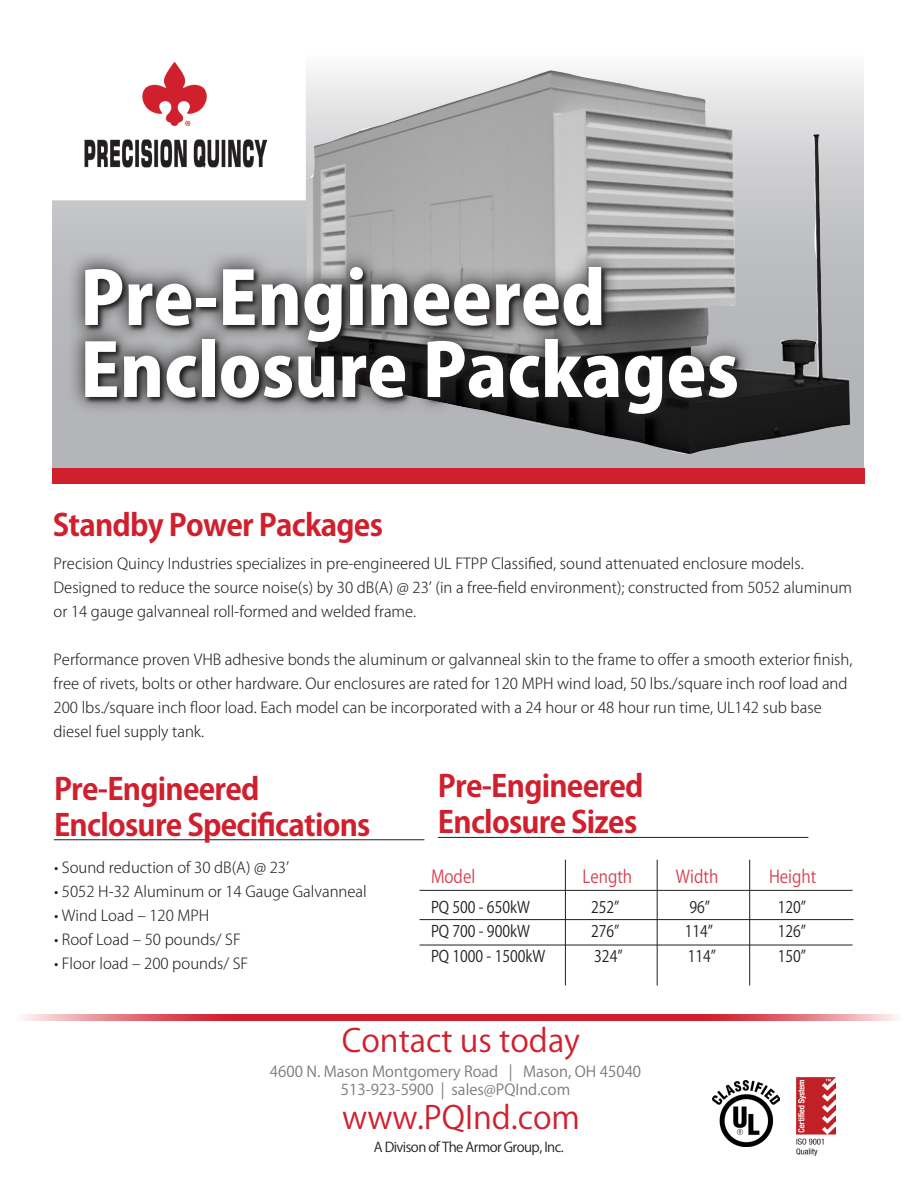
<style>
.page{position:relative;width:918px;height:1188px;background:#fff}
.page>*{position:absolute;margin:0;border:0;box-sizing:border-box;transform-origin:0 0}
.t1{font:800 72px "Koz Go Pro";color:#fff}
.t2{font:31.5px "Koz Go Pro";color:#d0202e}
.t3{font:700 30px "Koz Go Pro";letter-spacing:-.025em;color:#d0202e}
.t4{font:17.7px "Koz Go Pro";color:#d64050;scale:.88 1}
.t5{font:15.9px "Koz Go Pro";color:#231f20;scale:.88 1}
.t6{font:300 15px/24px "Koz Go Pro";color:#231f20}
.t7{font:15px "Koz Go Pro";color:#787a7d}
.t8{font:13.5px "Koz Go Pro";letter-spacing:-.04em;color:#231f20}
</style>
<div class="page">
<svg style="left:53px;top:71px;width:811px;height:398px;background:#bbb9bc"></svg>
<svg style="left:23px;top:1014px;width:446px;height:6px;background:#d84a55"></svg>
<svg style="left:469px;top:1014px;width:427px;height:6px;background:#d84954"></svg>
<img style="left:797px;top:1077px;width:38px;height:78px">
<div style="left:53px;top:469px;width:812px;height:15px;background:#d0202e"></div>
<div style="left:51px;top:52px;width:255px;height:148px;background:#fff"></div>
<img style="left:84px;top:63px;width:182px;height:105px">
<hr style="left:54px;top:839px;width:370px;height:1px;background:#231f20">
<img style="left:713px;top:1080px;width:66px;height:67px">
<img style="left:307px;top:70px;width:543px;height:384px">
<div style="left:66px;top:249px;width:689px;height:183px;background:#231f20;opacity:.73"></div>
<hr style="left:420px;top:890px;width:433px;height:1px;background:#231f20">
<hr style="left:420px;top:919px;width:434px;height:1px;background:#231f20">
<hr style="left:420px;top:945px;width:433px;height:1px;background:#231f20">
<hr style="left:565px;top:860px;width:1px;height:126px;background:#231f20">
<hr style="left:657px;top:860px;width:1px;height:126px;background:#231f20">
<hr style="left:749px;top:860px;width:1px;height:126px;background:#231f20">
<hr style="left:438px;top:837px;width:370px;height:1px;background:#231f20">
<p class="t1" style="left:80px;top:252px;width:527px">Pre-Engineered</p>
<p class="t1" style="left:80px;top:324px;width:660px">Enclosure Packages</p>
<p class="t3" style="left:53px;top:506px;width:332px">Standby Power Packages</p>
<p class="t6" style="left:54px;top:552px;width:752px">Precision Quincy Industries specializes in pre-engineered UL FTPP Classified, sound attenuated enclosure models.</p>
<p class="t6" style="left:54px;top:576px;width:800px">Designed to reduce the source noise(s) by 30 dB(A) @ 23’ (in a free-field environment); constructed from 5052 aluminum</p>
<p class="t6" style="left:54px;top:600px;width:364px">or 14 gauge galvanneal roll-formed and welded frame.</p>
<p class="t6" style="left:54px;top:648px;width:800px">Performance proven VHB adhesive bonds the aluminum or galvanneal skin to the frame to offer a smooth exterior finish, free of rivets, bolts or other hardware. Our enclosures are rated for 120 MPH wind load, 50 lbs./square inch roof load and 200 lbs./square inch floor load. Each model can be incorporated with a 24 hour or 48 hour run time, UL142 sub base diesel fuel supply tank.</p>
<p class="t3" style="left:54px;top:769px;width:207px">Pre-Engineered</p>
<p class="t3" style="left:54px;top:805px;width:318px">Enclosure Specifications</p>
<p class="t6" style="left:54px;top:855px;width:237px">• Sound reduction of 30 dB(A) @ 23’</p>
<p class="t6" style="left:54px;top:879px;width:314px">• 5052 H-32 Aluminum or 14 Gauge Galvanneal</p>
<p class="t6" style="left:54px;top:903px;width:157px">• Wind Load – 120 MPH</p>
<p class="t6" style="left:54px;top:927px;width:188px">• Roof Load – 50 pounds/ SF</p>
<p class="t6" style="left:54px;top:951px;width:196px">• Floor load – 200 pounds/ SF</p>
<p class="t3" style="left:438px;top:767px;width:207px">Pre-Engineered</p>
<p class="t3" style="left:438px;top:803px;width:201px">Enclosure Sizes</p>
<p class="t4" style="left:431px;top:865px;width:52px">Model</p>
<p class="t4" style="left:582px;top:865px;width:58px">Length</p>
<p class="t4" style="left:676px;top:865px;width:50px">Width</p>
<p class="t4" style="left:769px;top:865px;width:55px">Height</p>
<p class="t5" style="left:431px;top:897px;width:114px">PQ 500 - 650kW</p>
<p class="t5" style="left:591px;top:897px;width:34px">252”</p>
<p class="t5" style="left:689px;top:897px;width:25px">96”</p>
<p class="t5" style="left:778px;top:897px;width:34px">120”</p>
<p class="t5" style="left:431px;top:921px;width:114px">PQ 700 - 900kW</p>
<p class="t5" style="left:591px;top:921px;width:34px">276”</p>
<p class="t5" style="left:685px;top:921px;width:34px">114”</p>
<p class="t5" style="left:778px;top:921px;width:34px">126”</p>
<p class="t5" style="left:431px;top:946px;width:131px">PQ 1000 - 1500kW</p>
<p class="t5" style="left:594px;top:946px;width:34px">324”</p>
<p class="t5" style="left:688px;top:946px;width:34px">114”</p>
<p class="t5" style="left:778px;top:946px;width:34px">150”</p>
<p class="t2" style="left:342px;top:1020px;width:240px">Contact us today</p>
<p class="t7" style="left:270px;top:1062px;width:373px">4600 N. Mason Montgomery Road | Mason, OH 45040</p>
<p class="t7" style="left:341px;top:1080px;width:231px">513-923-5900 | sales@PQInd.com</p>
<p class="t2" style="left:342px;top:1097px;width:239px">www.PQInd.com</p>
<p class="t8" style="left:374px;top:1138px;width:191px">A Divison of The Armor Group, Inc.</p>
</div>
